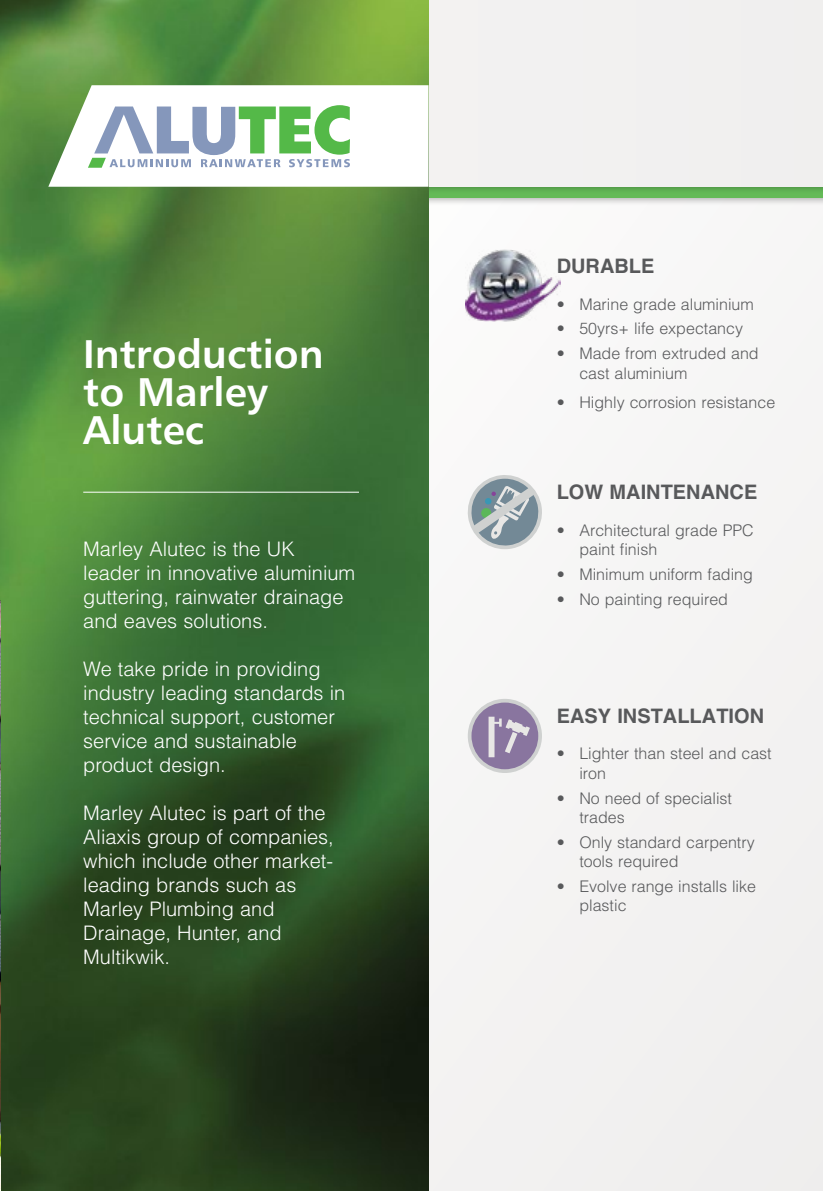
<style>
.page{position:relative;width:823px;height:1191px;background:#fff}
.page>*{position:absolute;margin:0;border:0;box-sizing:border-box;transform-origin:0 0}
.t1{font:40px/38px "Humanist 777 BT Bold B";color:#fff}
.t2{font:300 20px/24px "Helvetica LT Std";color:#fff}
.t3{font:700 20px "Helvetica LT Std";color:#58595b}
.t4{font:300 16px/19.2px "Helvetica LT Std";color:#58595b}
</style>
<div class="page">
<div style="left:428px;top:206px;width:394px;height:985px;background:#f5f4f3"></div>
<div style="left:428px;top:0;width:394px;height:206px;background:#000;opacity:.4"></div>
<div style="left:428px;top:0;width:394px;height:198px;background:#64ba57"></div>
<div style="left:428px;top:0;width:394px;height:194px;background:#000;opacity:.4"></div>
<div style="left:428px;top:0;width:394px;height:186px;background:#f2f1f0"></div>
<img style="left:0;top:0;width:428px;height:1191px">
<img style="left:0;top:453px;width:1px;height:738px">
<hr style="left:83px;top:492px;width:276px;height:1px;background:#fff">
<img style="left:465px;top:249px;width:95px;height:73px">
<svg style="left:467px;top:699px;width:74px;height:74px"></svg>
<svg style="left:466px;top:474px;width:78px;height:75px"></svg>
<svg style="left:48px;top:85px;width:380px;height:102px"></svg>
<h1 class="t1" style="left:83px;top:334px;width:242px">Introduction to Marley<br>Alutec</h1>
<p class="t2" style="left:83px;top:537px;width:273px">Marley Alutec is the UK leader in innovative aluminium guttering, rainwater drainage and eaves solutions.</p>
<p class="t2" style="left:83px;top:657px;width:263px">We take pride in providing industry leading standards in technical support, customer service and sustainable product design.</p>
<p class="t2" style="left:83px;top:801px;width:252px">Marley Alutec is part of the<br>Aliaxis group of companies, which include other market&shy;leading brands such as<br>Marley Plumbing and<br>Drainage, Hunter, and<br>Multikwik.</p>
<p class="t3" style="left:556px;top:254px;width:99px">DURABLE</p>
<p class="t4" style="left:556px;top:294px;width:198px">• Marine grade aluminium</p>
<p class="t4" style="left:556px;top:319px;width:188px">• 50yrs+ life expectancy</p>
<p class="t4" style="left:579px;top:344px;width:181px;text-indent:-23px">• Made from extruded and cast aluminium</p>
<p class="t4" style="left:556px;top:393px;width:220px">• Highly corrosion resistance</p>
<p class="t3" style="left:556px;top:480px;width:202px">LOW MAINTENANCE</p>
<p class="t4" style="left:579px;top:520px;width:176px;text-indent:-23px">• Architectural grade PPC paint finish</p>
<p class="t4" style="left:556px;top:564px;width:198px">• Minimum uniform fading</p>
<p class="t4" style="left:556px;top:589px;width:173px">• No painting required</p>
<p class="t3" style="left:556px;top:704px;width:209px">EASY INSTALLATION</p>
<p class="t4" style="left:579px;top:744px;width:194px;text-indent:-23px">• Lighter than steel and cast iron</p>
<p class="t4" style="left:579px;top:788px;width:154px;text-indent:-23px">• No need of specialist trades</p>
<p class="t4" style="left:579px;top:832px;width:177px;text-indent:-23px">• Only standard carpentry tools required</p>
<p class="t4" style="left:579px;top:876px;width:178px;text-indent:-23px">• Evolve range installs like plastic</p>
</div>
